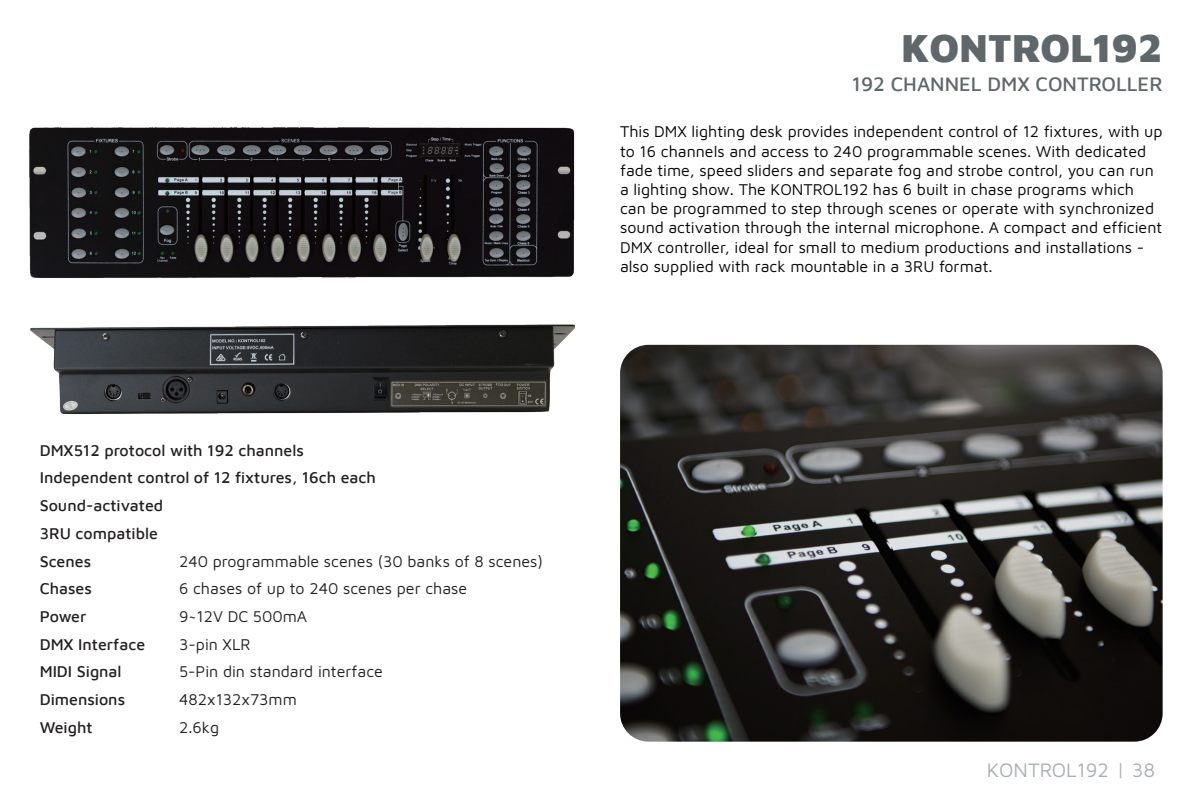
<style>
.page{position:relative;width:1191px;height:806px;background:#fff}
.page>*{position:absolute;margin:0;border:0;box-sizing:border-box;transform-origin:0 0}
.t1{font:900 40px "Maven Pro";color:#60676a}
.t2{font:500 20px "Maven Pro";color:#60676a}
.t3{font:20px "Maven Pro";color:#a9afb2}
.t4{font:16px/19.2px "Maven Pro";color:#030303}
.t5{font:500 16px/27.6px "Maven Pro";color:#231f20}
.t6{font:16px "Maven Pro";color:#231f20}
.s1{font-family:"Avenir"}
</style>
<div class="page">
<img style="left:29px;top:127px;width:545px;height:151px">
<img style="left:30px;top:324px;width:544px;height:91px">
<img style="left:620px;top:344px;width:542px;height:397px">
<p class="t5" style="left:40px;top:435px;width:338px">DMX512 protocol with 192 channels<br>Independent control of 12 fixtures, 16ch each<br>Sound-activated<br>3RU compatible<br>Scenes</p>
<p class="t6" style="left:179px;top:549px;width:365px">240 programmable scenes (30 banks of 8 scenes)</p>
<p class="t5" style="left:40px;top:573px;width:54px">Chases</p>
<p class="t6" style="left:179px;top:577px;width:290px">6 chases of up to 240 scenes per chase</p>
<p class="t5" style="left:40px;top:601px;width:48px">Power</p>
<p class="t6" style="left:179px;top:605px;width:129px">9~12V DC 500mA</p>
<p class="t5" style="left:40px;top:629px;width:107px">DMX Interface</p>
<p class="t6" style="left:179px;top:633px;width:73px">3-pin XLR</p>
<p class="t5" style="left:40px;top:656px;width:83px">MIDI Signal</p>
<p class="t6" style="left:179px;top:660px;width:205px">5-Pin din standard interface</p>
<p class="t5" style="left:40px;top:684px;width:87px">Dimensions</p>
<p class="t6" style="left:179px;top:688px;width:119px">482x132x73mm</p>
<p class="t5" style="left:40px;top:712px;width:54px">Weight</p>
<p class="t6" style="left:179px;top:716px;width:42px">2.6kg</p>
<h1 class="t1" style="left:901px;top:19px;width:263px">KONTROL192</h1>
<p class="t2" style="left:852px;top:70px;width:312px">192 CHANNEL DMX CONTROLLER</p>
<p class="t4" style="left:620px;top:121px;width:544px">This DMX lighting desk provides independent control of 12 fixtures, with up to 16 channels and access to 240 programmable scenes. With dedicated fade time, speed sliders and separate fog and strobe control, you can run a lighting show. The KONTROL192 has 6 built in chase programs which can be programmed to step through scenes or operate with synchronized sound activation through the internal microphone. A compact and efficient DMX controller, ideal for small to medium productions and installations - also supplied with rack mountable in a 3RU format.</p>
<p class="t3" style="left:987px;top:756px;width:170px">KONTROL192 <span class="s1">|</span> 38</p>
</div>
